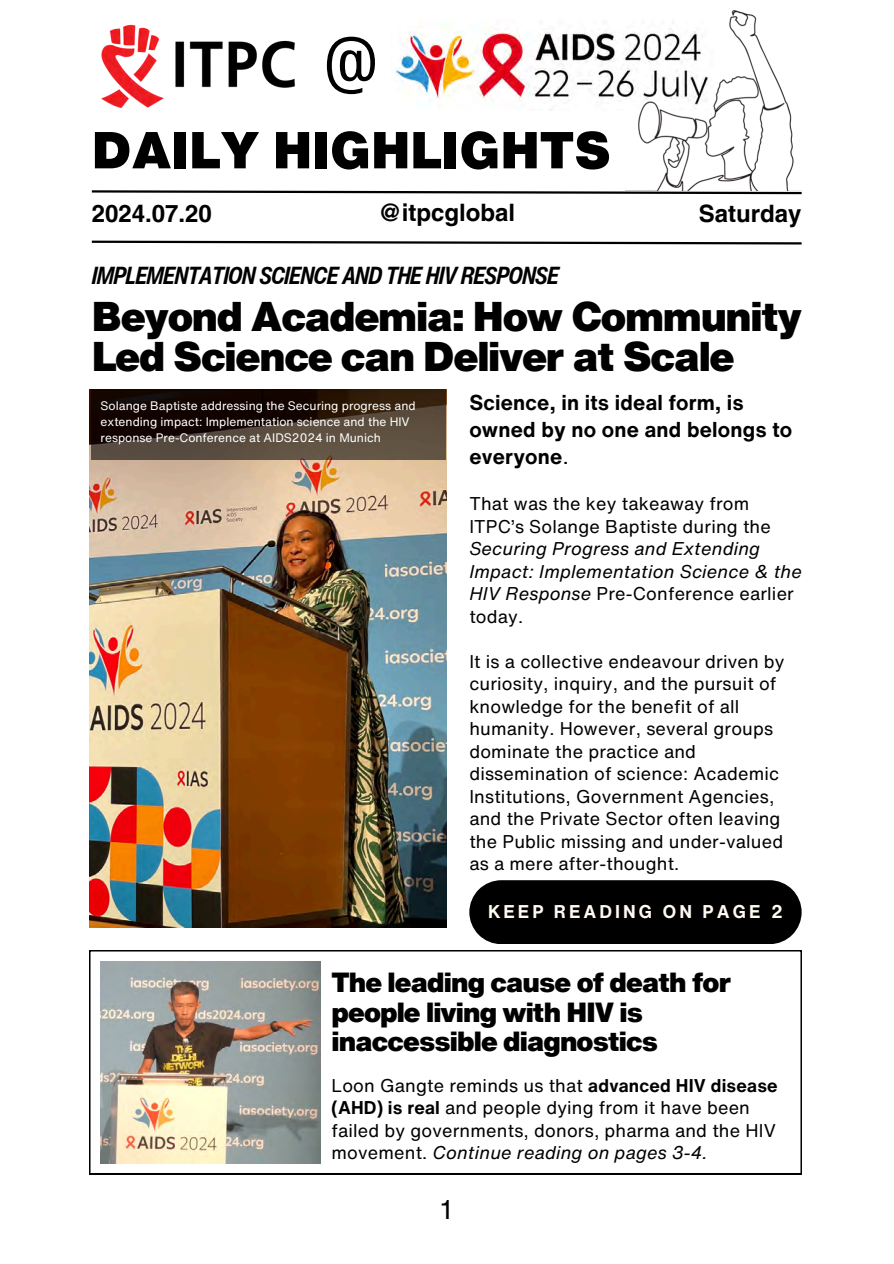
<style>
.page{position:relative;width:894px;height:1264px;background:#fff}
.page>*{position:absolute;margin:0;border:0;box-sizing:border-box;transform-origin:0 0}
.t1{font:condensed 68.4px "Helvetica Now Text";color:#000}
.t2{font:900 51px "Helvetica Now Text";color:#000}
.t3{font:900 40.5px/39.3px "Helvetica Now Text";letter-spacing:-.035em;color:#000}
.t4{font:900 27px/29.2px "Helvetica Now Text";letter-spacing:-.035em;color:#000}
.t5{font:27px "Helvetica LT Pro";color:#000}
.t6{font:italic 700 condensed 24px "Helvetica Now Text";letter-spacing:-.035em;color:#000}
.t7{font:700 24px "Helvetica LT Pro";color:#000}
.t8{font:700 21px/27px "Helvetica Now Text";letter-spacing:.01em;color:#000}
.t9{font:18px/22.5px "Helvetica Now Text";letter-spacing:.01em;color:#000}
.t10{font:700 18px "Helvetica Now Text";letter-spacing:.17em;color:#fffbf2}
.t11{font:12px/16px "Helvetica Now Text";color:#fff}
.s1{font-weight:400}
.s2{font-style:italic}
.s3{font-weight:700}
</style>
<div class="page">
<img style="left:89px;top:389px;width:357px;height:538px">
<svg style="left:91px;top:190px;width:712px;height:5px"></svg>
<svg style="left:91px;top:240px;width:711px;height:5px"></svg>
<svg style="left:89px;top:950px;width:712px;height:224px"></svg>
<img style="left:101px;top:961px;width:219px;height:202px">
<img style="left:394px;top:24px;width:231px;height:87px">
<img style="left:101px;top:24px;width:194px;height:84px">
<img style="left:625px;top:10px;width:176px;height:181px">
<div style="left:469px;top:880px;width:332px;height:64px;background:#000"></div>
<svg style="left:91px;top:389px;width:354px;height:71px;background:#392b20"></svg>
<p class="t1" style="left:322px;top:9px;width:58px">@</p>
<p class="t2" style="left:92px;top:112px;width:520px">DAILY HIGHLIGHTS</p>
<h1 class="t7" style="left:92px;top:205px;width:122px">2024.07.20</h1>
<h5 class="t7" style="left:378px;top:204px;width:138px">@itpcglobal</h5>
<h5 class="t7" style="left:698px;top:205px;width:104px">Saturday</h5>
<h2 class="t6" style="left:92px;top:257px;width:468px">IMPLEMENTATION SCIENCE AND THE HIV RESPONSE</h2>
<h5 class="t3" style="left:92px;top:296px;width:711px">Beyond Academia: How Community<br>Led Science can Deliver at Scale</h5>
<h3 class="t11" style="left:101px;top:397px;width:316px">Solange Baptiste addressing the Securing progress and extending impact: Implementation science and the HIV response Pre-Conference at AIDS2024 in Munich</h3>
<p class="t8" style="left:469px;top:388px;width:324px">Science, in its ideal form, is owned by no one and belongs to everyone<span class="s1">.</span></p>
<h6 class="t9" style="left:469px;top:492px;width:334px">That was the key takeaway from<br>ITPC’s Solange Baptiste during the<br><span class="s2">Securing Progress and Extending<br>Impact: Implementation Science &amp; the<br>HIV Response</span> Pre-Conference earlier today.</h6>
<p class="t9" style="left:469px;top:649px;width:317px">It is a collective endeavour driven by curiosity, inquiry, and the pursuit of knowledge for the benefit of all humanity. However, several groups dominate the practice and dissemination of science: Academic Institutions, Government Agencies, and the Private Sector often leaving the Public missing and under-valued as a mere after-thought.</p>
<p class="t10" style="left:488px;top:898px;width:296px">KEEP READING ON PAGE 2</p>
<h4 class="t4" style="left:331px;top:967px;width:401px">The leading cause of death for people living with HIV is inaccessible diagnostics</h4>
<p class="t9" style="left:331px;top:1073px;width:447px">Loon Gangte reminds us that <span class="s3">advanced HIV disease (AHD) is real</span> and people dying from it have been failed by governments, donors, pharma and the HIV movement. <span class="s2">Continue reading on pages 3-4.</span></p>
<p class="t5" style="left:439px;top:1199px;width:17px">1</p>
</div>
